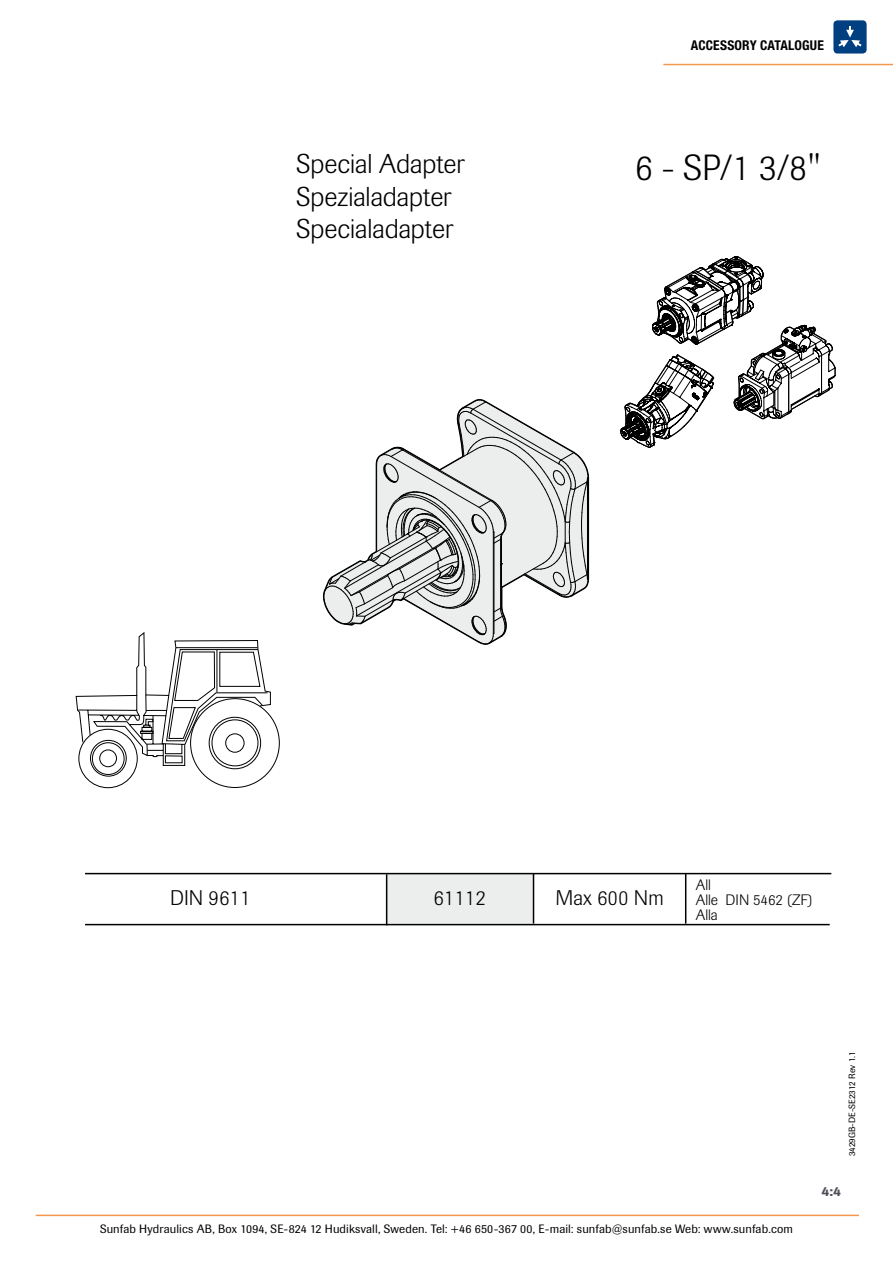
<style>
.page{position:relative;width:893px;height:1263px;background:#fff}
.page>*{position:absolute;margin:0;border:0;box-sizing:border-box;transform-origin:0 0}
.t1{font:300 36px "Imago BQ";color:#000}
.t2{font:300 27px/32.4px "Imago BQ";color:#000}
.t3{font:300 21px "Imago BQ";color:#000}
.t4{font:300 15px/15px "Imago BQ";color:#000}
.t5{font:700 condensed 13.5px "Helvetica Neue LT Std";letter-spacing:.01em;color:#000}
.t6{font:500 13.5px "Imago BQ";color:#4f5159}
.t7{font:12px "Imago BQ";letter-spacing:.01em;color:#000}
.t8{font:9px "Imago BQ";color:#000}
</style>
<div class="page">
<hr style="left:36px;top:1214px;width:823px;height:2px;background:#f3984f">
<div style="left:387px;top:874px;width:146px;height:50px;background:#eceded"></div>
<hr style="left:85px;top:873px;width:746px;height:1px;background:#000">
<hr style="left:85px;top:924px;width:745px;height:1px;background:#000">
<hr style="left:386px;top:874px;width:1px;height:51px;background:#000">
<hr style="left:533px;top:874px;width:1px;height:49px;background:#000">
<hr style="left:685px;top:874px;width:1px;height:49px;background:#000">
<svg style="left:76px;top:632px;width:204px;height:156px"></svg>
<svg style="left:323px;top:399px;width:266px;height:246px"></svg>
<svg style="left:620px;top:256px;width:215px;height:192px"></svg>
<hr style="left:663px;top:64px;width:230px;height:1px;background:#f3984f">
<div style="left:833px;top:20px;width:34px;height:34px;background:#003f80;border-radius:4px"></div>
<svg style="left:838px;top:26px;width:23px;height:21px"></svg>
<h2 class="t2" style="left:297px;top:148px;width:170px">Special Adapter<br>Spezialadapter<br>Specialadapter</h2>
<p class="t5" style="left:691px;top:37px;width:134px">ACCESSORY CATALOGUE</p>
<h1 class="t1" style="left:635px;top:148px;width:188px">6 - SP/1 3/8"</h1>
<h3 class="t3" style="left:170px;top:886px;width:82px">DIN 9611</h3>
<h3 class="t3" style="left:433px;top:886px;width:54px">61112</h3>
<h3 class="t3" style="left:556px;top:886px;width:110px">Max 600 Nm</h3>
<p class="t4" style="left:696px;top:877px;width:118px">All<br>Alle DIN 5462 (ZF)<br>Alla</p>
<p class="t7" style="left:100px;top:1222px;width:694px">Sunfab Hydraulics AB, Box 1094, SE-824 12 Hudiksvall, Sweden. Tel: +46 650-367 00, E-mail: sunfab@sunfab.se Web: www.sunfab.com</p>
<p class="t8" style="left:847px;top:1156px;width:106px;rotate:-90deg">3429GB-DE-SE2312 Rev 1.1</p>
<p class="t6" style="left:821px;top:1183px;width:21px">4:4</p>
</div>
